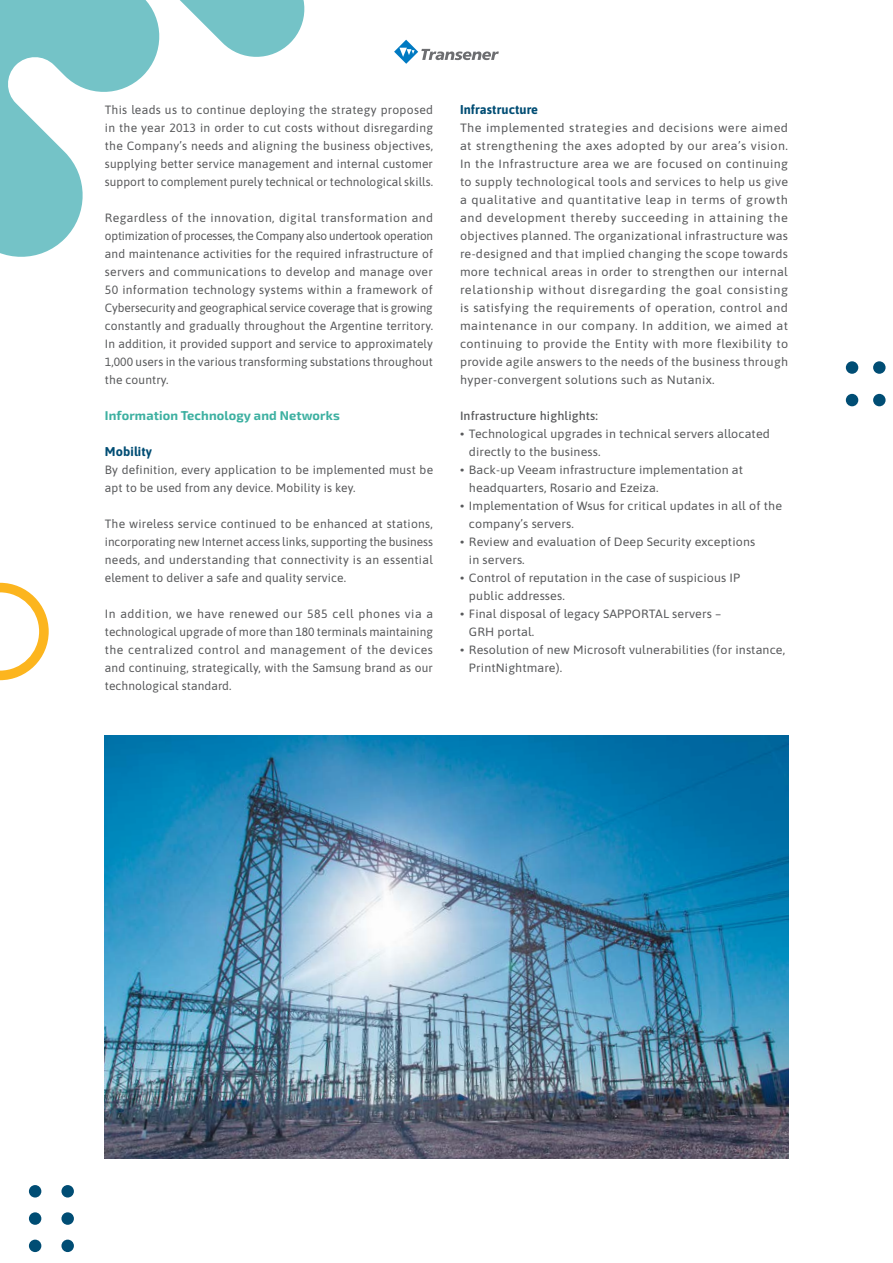
<style>
.page{position:relative;width:893px;height:1263px;background:#fff}
.page>*{position:absolute;margin:0;border:0;box-sizing:border-box;transform-origin:0 0}
.t1{font:700 12.75px "Exo 2";letter-spacing:.01em;color:#3db0a1}
.t2{font:700 12.75px "Asap";letter-spacing:.01em;color:#004d74}
.t3{font:12px/18px "Asap";letter-spacing:.01em;color:#58595b;text-align:justify}
.t4{font:12px/18px "Asap";letter-spacing:.01em;color:#58595b;text-align:justify;scale:1.05 1}
.t5{font:12px/18px "Asap";letter-spacing:.01em;color:#58595b;scale:1.04 1}
.t6{font:500 12px "Asap";letter-spacing:.01em;color:#58595b;scale:1.04 1}
</style>
<div class="page">
<svg style="left:495px;top:51px;width:4px;height:4px"></svg>
<svg style="left:0;top:0;width:495px;height:257px"></svg>
<svg style="left:0;top:583px;width:49px;height:97px"></svg>
<div style="left:873px;top:361px;width:13px;height:13px;background:#004d74;border-radius:50%"></div>
<div style="left:873px;top:394px;width:13px;height:12px;background:#004d74;border-radius:50%"></div>
<div style="left:846px;top:361px;width:12px;height:13px;background:#004d74;border-radius:50%"></div>
<div style="left:846px;top:394px;width:12px;height:12px;background:#004d74;border-radius:50%"></div>
<div style="left:61px;top:1212px;width:13px;height:13px;background:#004d74;border-radius:50%"></div>
<div style="left:29px;top:1212px;width:12px;height:13px;background:#004d74;border-radius:50%"></div>
<div style="left:61px;top:1185px;width:13px;height:12px;background:#004d74;border-radius:50%"></div>
<div style="left:29px;top:1185px;width:12px;height:12px;background:#004d74;border-radius:50%"></div>
<div style="left:61px;top:1239px;width:13px;height:13px;background:#004d74;border-radius:50%"></div>
<div style="left:29px;top:1239px;width:12px;height:13px;background:#004d74;border-radius:50%"></div>
<img style="left:105px;top:735px;width:683px;height:423px">
<p class="t3" style="left:105px;top:100px;width:330px">This leads us to continue deploying the strategy proposed in the year 2013 in order to cut costs without disregarding the Company’s needs and aligning the business objectives, supplying better service management and internal customer support to complement purely technical or technological skills.</p>
<p class="t3" style="left:105px;top:208px;width:330px">Regardless of the innovation, digital transformation and optimization of processes, the Company also undertook operation and maintenance activities for the required infrastructure of servers and communications to develop and manage over 50 information technology systems within a framework of Cybersecurity and geographical service coverage that is growing constantly and gradually throughout the Argentine territory.<br>In addition, it provided support and service to approximately 1,000 users in the various transforming substations throughout the country.</p>
<p class="t1" style="left:105px;top:407px;width:236px">Information Technology and Networks</p>
<p class="t2" style="left:105px;top:443px;width:49px">Mobility</p>
<p class="t3" style="left:105px;top:460px;width:330px">By definition, every application to be implemented must be apt to be used from any device. Mobility is key.</p>
<p class="t3" style="left:105px;top:514px;width:330px">The wireless service continued to be enhanced at stations, incorporating new Internet access links, supporting the business needs, and understanding that connectivity is an essential element to deliver a safe and quality service.</p>
<p class="t3" style="left:105px;top:604px;width:330px">In addition, we have renewed our 585 cell phones via a technological upgrade of more than 180 terminals maintaining the centralized control and management of the devices and continuing, strategically, with the Samsung brand as our technological standard.</p>
<p class="t2" style="left:460px;top:101px;width:80px">Infrastructure</p>
<p class="t4" style="left:460px;top:118px;width:314px">The implemented strategies and decisions were aimed at strengthening the axes adopted by our area’s vision.<br>In the Infrastructure area we are focused on continuing to supply technological tools and services to help us give a qualitative and quantitative leap in terms of growth and development thereby succeeding in attaining the objectives planned. The organizational infrastructure was re-designed and that implied changing the scope towards more technical areas in order to strengthen our internal relationship without disregarding the goal consisting is satisfying the requirements of operation, control and maintenance in our company. In addition, we aimed at continuing to provide the Entity with more flexibility to provide agile answers to the needs of the business through hyper-convergent solutions such as Nutanix.</p>
<p class="t6" style="left:460px;top:407px;width:134px">Infrastructure highlights:</p>
<p class="t5" style="left:469px;top:424px;width:291px;text-indent:-9px">• Technological upgrades in technical servers allocated directly to the business.</p>
<p class="t5" style="left:469px;top:460px;width:265px;text-indent:-9px">• Back-up Veeam infrastructure implementation at headquarters, Rosario and Ezeiza.</p>
<p class="t5" style="left:469px;top:496px;width:302px;text-indent:-9px">• Implementation of Wsus for critical updates in all of the company’s servers.</p>
<p class="t5" style="left:469px;top:532px;width:277px;text-indent:-9px">• Review and evaluation of Deep Security exceptions in servers.</p>
<p class="t5" style="left:469px;top:568px;width:262px;text-indent:-9px">• Control of reputation in the case of suspicious IP public addresses.</p>
<p class="t5" style="left:469px;top:604px;width:244px;text-indent:-9px">• Final disposal of legacy SAPPORTAL servers –<br>GRH portal.</p>
<p class="t5" style="left:469px;top:640px;width:306px;text-indent:-9px">• Resolution of new Microsoft vulnerabilities (for instance,<br>PrintNightmare).</p>
</div>
